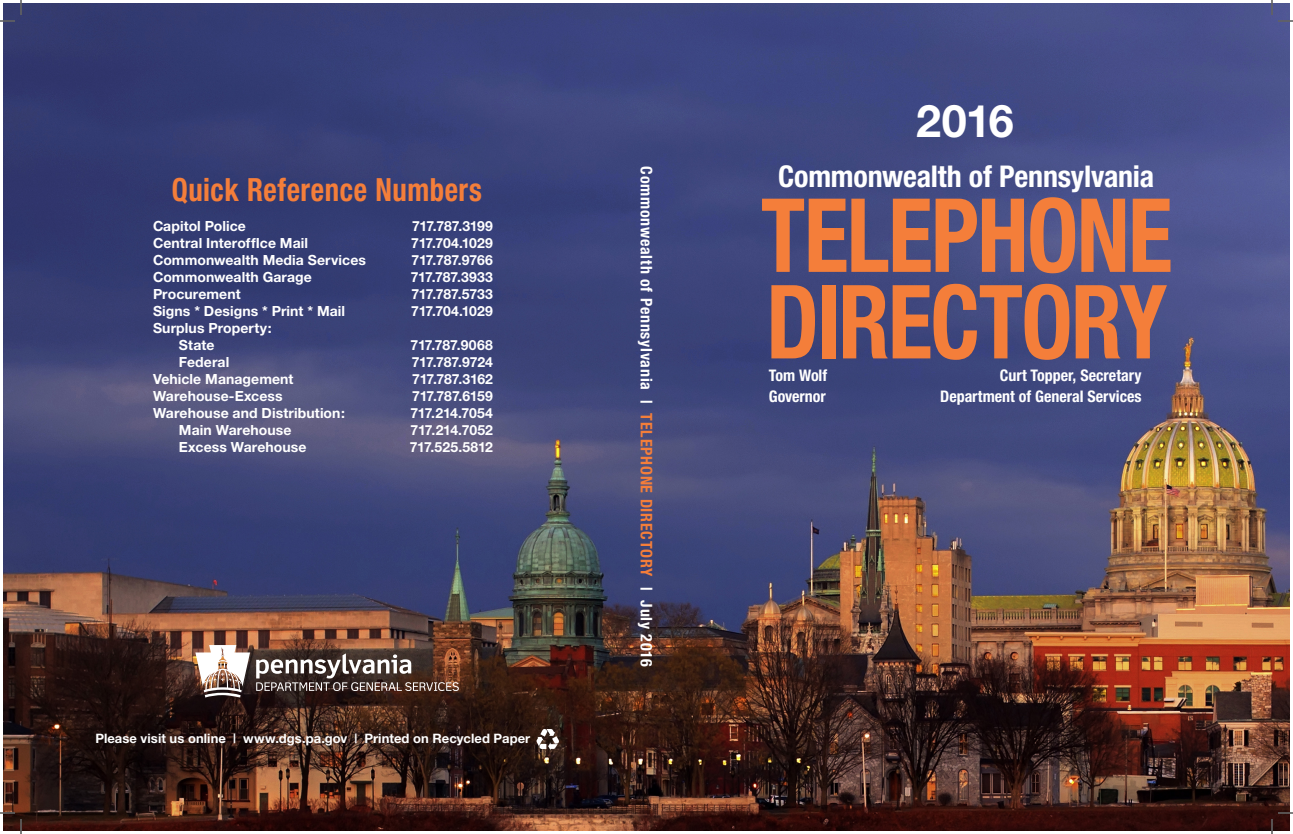
<style>
.page{position:relative;width:1293px;height:834px;background:#fff}
.page>*{position:absolute;margin:0;border:0;box-sizing:border-box;transform-origin:0 0}
.t1{font:700 condensed 102.5px/86.5px "Helvetica Neue LT Std";letter-spacing:-.02em;color:#f47e3a;scale:.9 1}
.t2{font:700 45px "Helvetica Neue";color:#fff}
.t3{font:700 condensed 32px "Helvetica Neue LT Std";letter-spacing:.02em;color:#f47e3a;scale:.9 1}
.t4{font:700 condensed 30px "Helvetica Neue LT Std";letter-spacing:-.005em;color:#fff}
.t5{font:700 condensed 16px "Helvetica Neue LT Std";letter-spacing:.05em;color:#fff}
.t6{font:700 condensed 16px/21px "Helvetica Neue LT Std";letter-spacing:.015em;color:#fff;text-align:right}
.t7{font:700 condensed 16px/21px "Helvetica Neue LT Std";letter-spacing:-.005em;color:#fff}
.t8{font:700 14px/17px "Helvetica Neue";letter-spacing:.005em;color:#fff}
.t9{font:700 14px "Helvetica Neue";letter-spacing:-.02em;color:#fff}
.t10{font:700 14px "Helvetica Neue";letter-spacing:-.015em;color:#fff}
.t11{font:700 13px "Helvetica Neue";letter-spacing:.005em;color:#fff}
.s1{color:#f47e3a}
</style>
<div class="page">
<img style="left:3px;top:4px;width:1286px;height:827px">
<svg style="left:536px;top:729px;width:23px;height:21px"></svg>
<svg style="left:256px;top:653px;width:203px;height:38px"></svg>
<svg style="left:195px;top:645px;width:55px;height:53px"></svg>
<svg style="left:0;top:0;width:22px;height:22px"></svg>
<svg style="left:0;top:812px;width:22px;height:22px"></svg>
<svg style="left:1271px;top:0;width:22px;height:22px"></svg>
<svg style="left:1271px;top:812px;width:22px;height:22px"></svg>
<h3 class="t3" style="left:172px;top:171px;width:346px">Quick Reference Numbers</h3>
<p class="t8" style="left:153px;top:217px;width:95px">Capitol Police</p>
<p class="t9" style="left:412px;top:218px;width:82px">717.787.3199</p>
<p class="t8" style="left:153px;top:234px;width:157px">Central InteroffIce Mail</p>
<p class="t8" style="left:411px;top:234px;width:83px">717.704.1029</p>
<p class="t8" style="left:153px;top:251px;width:214px">Commonwealth Media Services</p>
<p class="t8" style="left:412px;top:251px;width:83px">717.787.9766</p>
<p class="t8" style="left:153px;top:268px;width:160px">Commonwealth Garage</p>
<p class="t8" style="left:411px;top:268px;width:84px">717.787.3933</p>
<p class="t8" style="left:153px;top:285px;width:89px">Procurement</p>
<p class="t8" style="left:412px;top:285px;width:83px">717.787.5733</p>
<p class="t8" style="left:153px;top:302px;width:194px">Signs * Designs * Print * Mail</p>
<p class="t8" style="left:411px;top:302px;width:83px">717.704.1029</p>
<p class="t8" style="left:179px;top:319px;width:94px;text-indent:-26px">Surplus Property:<br>State</p>
<p class="t8" style="left:411px;top:336px;width:84px">717.787.9068</p>
<p class="t8" style="left:179px;top:353px;width:52px">Federal</p>
<p class="t8" style="left:412px;top:353px;width:83px">717.787.9724</p>
<p class="t8" style="left:153px;top:370px;width:142px">Vehicle Management</p>
<p class="t9" style="left:412px;top:371px;width:82px">717.787.3162</p>
<p class="t8" style="left:153px;top:387px;width:131px">Warehouse-Excess</p>
<p class="t10" style="left:412px;top:388px;width:82px">717.787.6159</p>
<p class="t8" style="left:153px;top:404px;width:194px">Warehouse and Distribution:</p>
<p class="t10" style="left:410px;top:405px;width:84px">717.214.7054</p>
<p class="t8" style="left:179px;top:421px;width:114px">Main Warehouse</p>
<p class="t10" style="left:411px;top:422px;width:84px">717.214.7052</p>
<p class="t8" style="left:179px;top:438px;width:129px">Excess Warehouse</p>
<p class="t9" style="left:410px;top:439px;width:85px">717.525.5812</p>
<p class="t11" style="left:95px;top:731px;width:436px">Please visit us online | www.dgs.pa.gov | Printed on Recycled Paper</p>
<p class="t5" style="left:656px;top:166px;width:502px;rotate:90deg">Commonwealth of Pennsylvania | <span class="s1">TELEPHONE DIRECTORY</span> | July 2016</p>
<h2 class="t2" style="left:916px;top:94px;width:99px">2016</h2>
<h3 class="t4" style="left:778px;top:158px;width:378px">Commonwealth of Pennsylvania</h3>
<h1 class="t1" style="left:761px;top:191px;width:459px">TELEPHONE<br>DIRECTORY</h1>
<p class="t7" style="left:769px;top:364px;width:60px">Tom Wolf<br>Governor</p>
<p class="t6" style="left:940px;top:364px;width:203px">Curt Topper, Secretary<br>Department of General Services</p>
</div>
